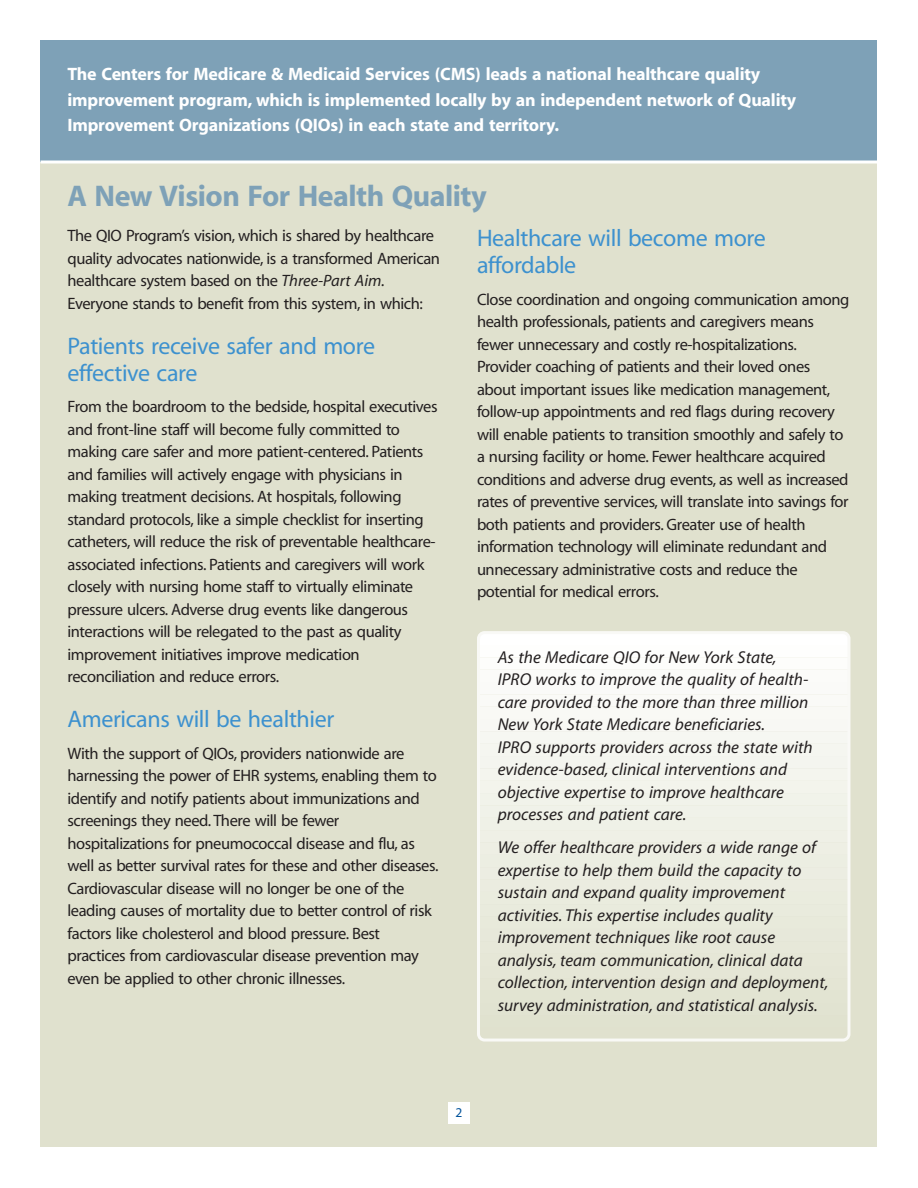
<style>
.page{position:relative;width:918px;height:1188px;background:#fff}
.page>*{position:absolute;margin:0;border:0;box-sizing:border-box;transform-origin:0 0}
.t1{font:700 30px "Myriad";letter-spacing:-.015em;color:#7ea1b7}
.t2{font:24px/27px "Myriad";letter-spacing:-.015em;color:#3d91ce}
.t3{font:700 18px/25.5px "Myriad";letter-spacing:-.01em;color:#fff}
.t4{font:italic 17.25px/22.5px "Myriad";color:#231f20}
.t5{font:16.5px/22.5px "Myriad";letter-spacing:-.025em;color:#231f20}
.t6{font:13.5px "Myriad";color:#01529a}
.s1{font-style:italic}
</style>
<div class="page">
<div style="left:40px;top:40px;width:838px;height:1108px;background:#e0e1ce"></div>
<div style="left:40px;top:40px;width:838px;height:122px;background:#7ea1b7"></div>
<svg style="left:40px;top:160px;width:838px;height:4px;background:#eaefef"></svg>
<div style="left:448px;top:1102px;width:22px;height:22px;background:#fff"></div>
<svg style="left:477px;top:631px;width:373px;height:411px"></svg>
<p class="t3" style="left:68px;top:63px;width:730px">The Centers for Medicare &amp; Medicaid Services (CMS) leads a national healthcare quality improvement program, which is implemented locally by an independent network of Quality<br>Improvement Organizations (QIOs) in each state and territory.</p>
<h1 class="t1" style="left:68px;top:184px;width:421px">A New Vision For Health Quality</h1>
<p class="t5" style="left:68px;top:226px;width:374px">The QIO Program’s vision, which is shared by healthcare quality advocates nationwide, is a transformed American healthcare system based on the <span class="s1">Three-Part Aim.<br></span>Everyone stands to benefit from this system, in which:</p>
<h2 class="t2" style="left:68px;top:334px;width:309px">Patients receive safer and more effective care</h2>
<p class="t5" style="left:68px;top:397px;width:372px">From the boardroom to the bedside, hospital executives and front-line staff will become fully committed to making care safer and more patient-centered. Patients and families will actively engage with physicians in making treatment decisions. At hospitals, following standard protocols, like a simple checklist for inserting catheters, will reduce the risk of preventable healthcare&shy;associated infections. Patients and caregivers will work closely with nursing home staff to virtually eliminate pressure ulcers. Adverse drug events like dangerous interactions will be relegated to the past as quality improvement initiatives improve medication reconciliation and reduce errors.</p>
<h2 class="t2" style="left:68px;top:708px;width:268px">Americans will be healthier</h2>
<p class="t5" style="left:68px;top:743px;width:373px">With the support of QIOs, providers nationwide are harnessing the power of EHR systems, enabling them to identify and notify patients about immunizations and screenings they need. There will be fewer hospitalizations for pneumococcal disease and flu, as well as better survival rates for these and other diseases.<br>Cardiovascular disease will no longer be one of the leading causes of mortality due to better control of risk factors like cholesterol and blood pressure. Best practices from cardiovascular disease prevention may even be applied to other chronic illnesses.</p>
<h2 class="t2" style="left:477px;top:227px;width:290px">Healthcare will become more affordable</h2>
<p class="t5" style="left:477px;top:289px;width:374px">Close coordination and ongoing communication among health professionals, patients and caregivers means fewer unnecessary and costly re-hospitalizations.<br>Provider coaching of patients and their loved ones about important issues like medication management, follow-up appointments and red flags during recovery will enable patients to transition smoothly and safely to a nursing facility or home. Fewer healthcare acquired conditions and adverse drug events, as well as increased rates of preventive services, will translate into savings for both patients and providers. Greater use of health information technology will eliminate redundant and unnecessary administrative costs and reduce the potential for medical errors.</p>
<p class="t4" style="left:498px;top:647px;width:316px">As the Medicare QIO for New York State, IPRO works to improve the quality of health&shy;care provided to the more than three million New York State Medicare beneficiaries.<br>IPRO supports providers across the state with evidence-based, clinical interventions and objective expertise to improve healthcare processes and patient care.</p>
<p class="t4" style="left:498px;top:838px;width:332px">We offer healthcare providers a wide range of expertise to help them build the capacity to sustain and expand quality improvement activities. This expertise includes quality improvement techniques like root cause analysis, team communication, clinical data collection, intervention design and deployment, survey administration, and statistical analysis.</p>
<p class="t6" style="left:456px;top:1107px;width:8px">2</p>
</div>
